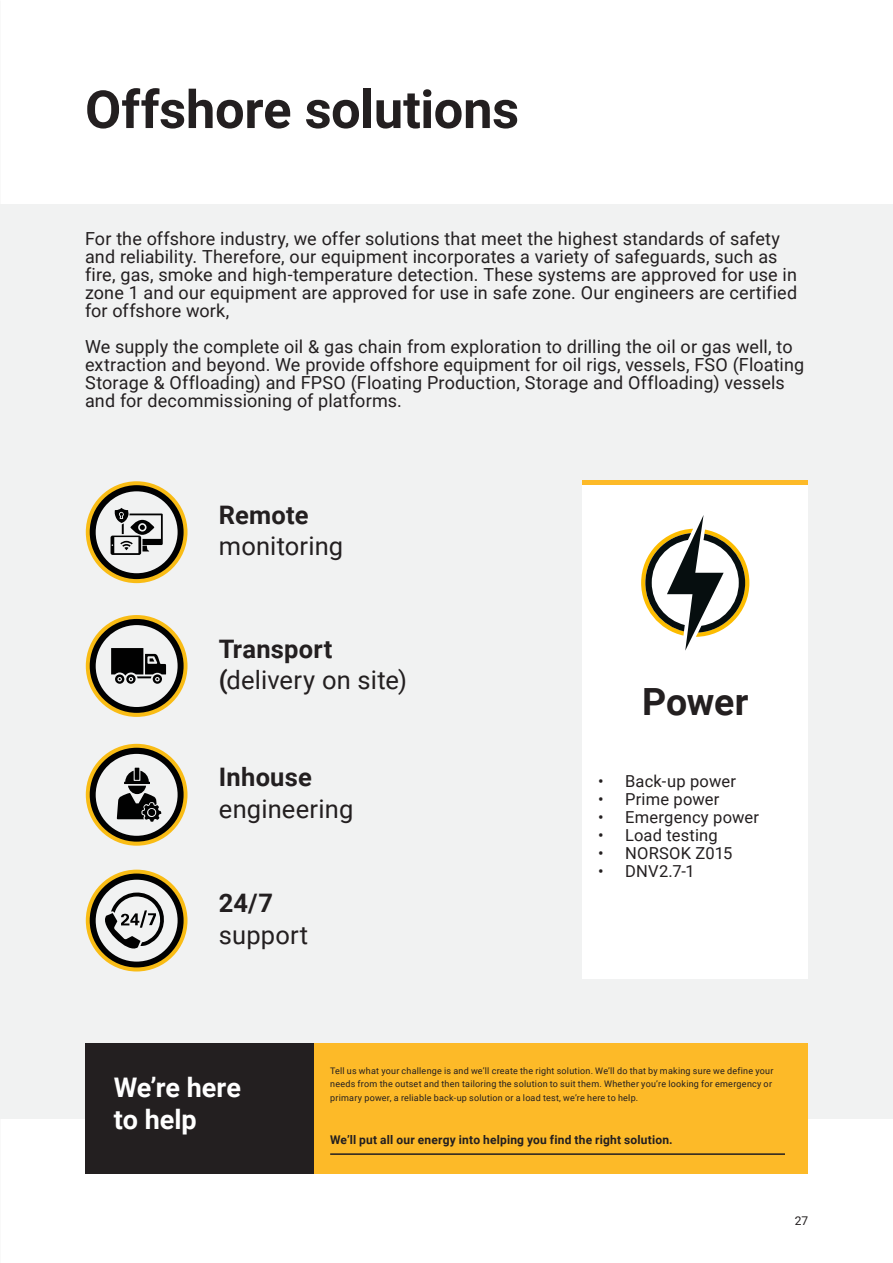
<style>
.page{position:relative;width:893px;height:1263px;background:#fff}
.page>*{position:absolute;margin:0;border:0;box-sizing:border-box;transform-origin:0 0}
.Text{font:700 52.5px "Roboto";letter-spacing:-.005em;color:#231f20}
.Text-2{font:700 37.5px "Roboto";letter-spacing:-.005em;color:#231f20}
.Text-3{font:700 27px "Roboto";letter-spacing:-.005em;color:#fff}
.Text-4{font:25.5px "Roboto";letter-spacing:.01em;color:#231f20}
.Text-5{font:700 25.5px "Roboto";letter-spacing:.01em;color:#231f20}
.Text-6{font:18px/18px "Roboto";letter-spacing:.01em;color:#231f20}
.t1{font:16.5px "Roboto";letter-spacing:.015em;color:#231f20}
.Text-7{font:700 12px "Roboto";letter-spacing:.015em;color:#231f20}
.t2{font:12px "Roboto";color:#231f20}
.Text-8{font:9px/13.5px "Roboto";letter-spacing:.025em;color:#231f20}
.s1{font-weight:700}
</style>
<div class="page">
<div style="left:0;top:204px;width:893px;height:914px;background:#f1f2f2"></div>
<div style="left:85px;top:1043px;width:723px;height:131px;background:#fdba28"></div>
<div style="left:85px;top:1043px;width:228px;height:131px;background:#231f20"></div>
<hr style="left:330px;top:1153px;width:455px;height:2px;background:#231f20">
<svg style="left:86px;top:744px;width:101px;height:102px"></svg>
<svg style="left:86px;top:870px;width:101px;height:101px"></svg>
<svg style="left:86px;top:481px;width:101px;height:102px"></svg>
<svg style="left:86px;top:615px;width:101px;height:102px"></svg>
<div style="left:583px;top:485px;width:225px;height:494px;background:#fff"></div>
<svg style="left:641px;top:515px;width:108px;height:136px"></svg>
<div style="left:583px;top:480px;width:225px;height:5px;background:#fdba28"></div>
<p class="Text" style="left:85px;top:73px;width:436px">Offshore solutions</p>
<p class="Text-6" style="left:85px;top:229px;width:714px">For the offshore industry, we offer solutions that meet the highest standards of safety and reliability. Therefore, our equipment incorporates a variety of safeguards, such as fire, gas, smoke and high-temperature detection. These systems are approved for use in zone 1 and our equipment are approved for use in safe zone. Our engineers are certified for offshore work,</p>
<p class="Text-6" style="left:85px;top:337px;width:721px">We supply the complete oil &amp; gas chain from exploration to drilling the oil or gas well, to extraction and beyond. We provide offshore equipment for oil rigs, vessels, FSO (Floating Storage &amp; Offloading) and FPSO (Floating Production, Storage and Offloading) vessels and for decommissioning of platforms.</p>
<p class="Text-5" style="left:219px;top:497px;width:91px">Remote</p>
<p class="Text-4" style="left:219px;top:528px;width:126px">monitoring</p>
<p class="Text-5" style="left:219px;top:631px;width:115px">Transport</p>
<p class="Text-4" style="left:219px;top:662px;width:190px"><span class="s1">(</span>delivery on site)</p>
<p class="Text-5" style="left:219px;top:759px;width:94px">Inhouse</p>
<p class="Text-4" style="left:219px;top:791px;width:136px">engineering</p>
<p class="Text-5" style="left:219px;top:885px;width:56px">24/7</p>
<p class="Text-4" style="left:219px;top:917px;width:91px">support</p>
<p class="Text-2" style="left:642px;top:675px;width:108px">Power</p>
<p class="t1" style="left:598px;top:770px;width:139px">• Back-up power</p>
<p class="t1" style="left:598px;top:788px;width:123px">• Prime power</p>
<p class="t1" style="left:598px;top:806px;width:163px">• Emergency power</p>
<p class="t1" style="left:598px;top:824px;width:121px">• Load testing</p>
<p class="t1" style="left:598px;top:842px;width:136px">• NORSOK Z015</p>
<p class="t1" style="left:598px;top:860px;width:98px">• DNV2.7-1</p>
<p class="Text-3" style="left:114px;top:1068px;width:129px">We’re here</p>
<p class="Text-3" style="left:114px;top:1101px;width:84px">to help</p>
<p class="Text-8" style="left:330px;top:1063px;width:445px">Tell us what your challenge is and we’ll create the right solution. We’ll do that by making sure we define your needs from the outset and then tailoring the solution to suit them. Whether you’re looking for emergency or primary power, a reliable back-up solution or a load test, we’re here to help.</p>
<p class="Text-7" style="left:330px;top:1131px;width:344px">We’ll put all our energy into helping you find the right solution.</p>
<p class="t2" style="left:795px;top:1212px;width:15px">27</p>
</div>
